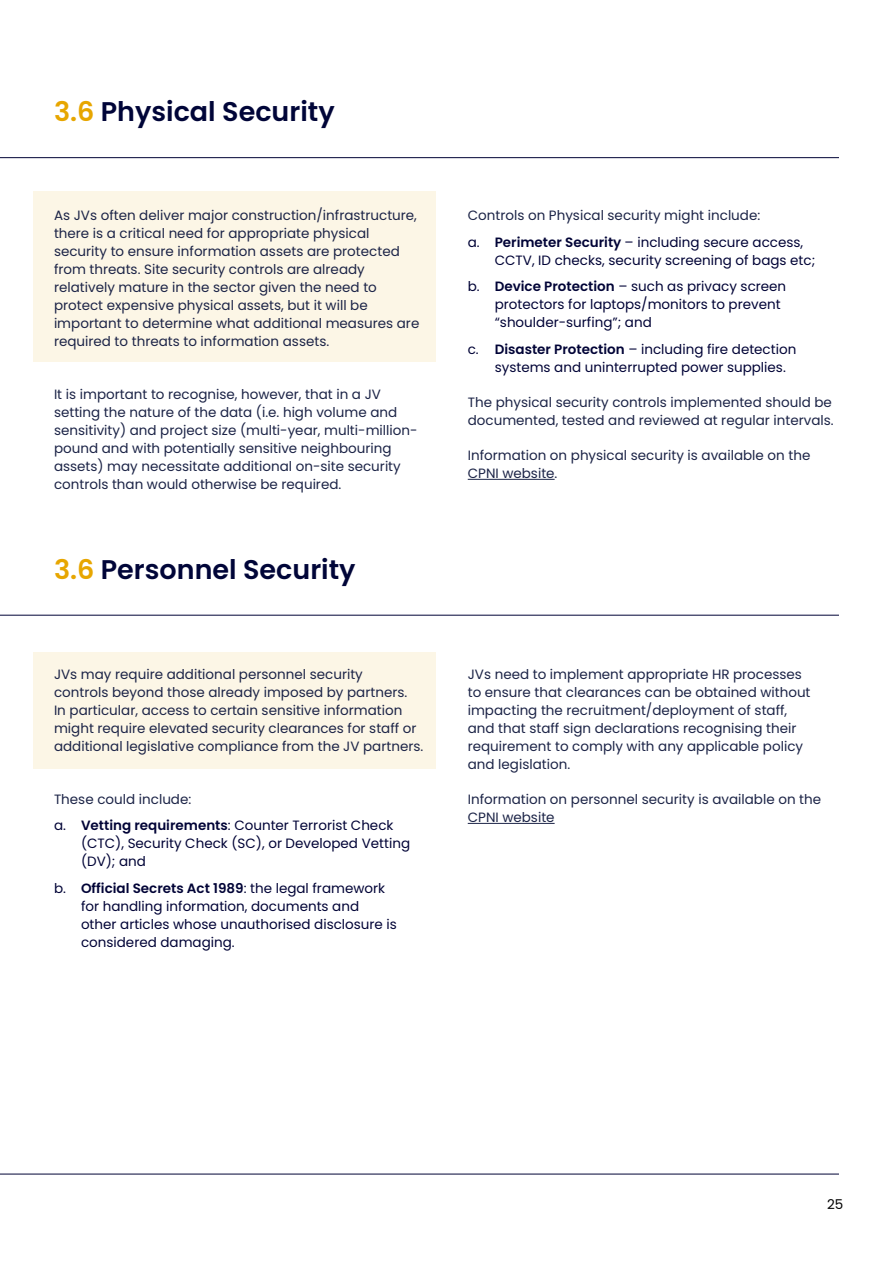
<style>
.page{position:relative;width:893px;height:1263px;background:#fff}
.page>*{position:absolute;margin:0;border:0;box-sizing:border-box;transform-origin:0 0}
.t1{font:600 27px "Poppins";color:#000538}
.t2{font:13.5px/18px "Poppins";color:#1c2447}
.t3{font:13.5px/18px "Poppins";color:#000336}
.t4{font:13.5px "Poppins";color:#000}
.s1{color:#e7a600}
.s2{color:#1c2447}
.s3{font-weight:600}
.s4{color:#000336}
.s5{font-weight:600;color:#000336}
</style>
<div class="page">
<hr style="left:0;top:157px;width:839px;height:1px;background:#000336">
<hr style="left:0;top:1174px;width:839px;height:1px;background:#000336">
<div style="left:33px;top:191px;width:403px;height:171px;background:#fcf6e6"></div>
<hr style="left:468px;top:479px;width:87px;height:1px;background:#1c2447">
<div style="left:33px;top:653px;width:403px;height:116px;background:#fcf6e6"></div>
<hr style="left:468px;top:823px;width:87px;height:1px;background:#1c2447">
<hr style="left:0;top:615px;width:839px;height:1px;background:#000336">
<h1 class="t1" style="left:54px;top:96px;width:282px"><span class="s1">3.6</span> Physical Security</h1>
<p class="t2" style="left:54px;top:207px;width:367px">As JVs often deliver major construction/infrastructure, there is a critical need for appropriate physical security to ensure information assets are protected from threats. Site security controls are already relatively mature in the sector given the need to protect expensive physical assets, but it will be important to determine what additional measures are required to threats to information assets.</p>
<p class="t2" style="left:54px;top:386px;width:365px">It is important to recognise, however, that in a JV setting the nature of the data (i.e. high volume and sensitivity) and project size (multi-year, multi-million&shy;pound and with potentially sensitive neighbouring assets) may necessitate additional on-site security controls than would otherwise be required.</p>
<h1 class="t1" style="left:54px;top:553px;width:303px"><span class="s1">3.6</span> Personnel Security</h1>
<p class="t2" style="left:54px;top:665px;width:371px">JVs may require additional personnel security<br>controls beyond those already imposed by partners.<br>In particular, access to certain sensitive information might require elevated security clearances for staff or additional legislative compliance from the JV partners.</p>
<p class="t3" style="left:54px;top:786px;width:341px;line-height:26.5px"><span class="s2">These could include:<br></span>a. <span class="s3">Vetting requirements</span>: Counter Terrorist Check</p>
<p class="t3" style="left:81px;top:834px;width:331px">(CTC), Security Check (SC), or Developed Vetting (DV); and</p>
<p class="t3" style="left:81px;top:879px;width:317px;text-indent:-27px">b. <span class="s3">Official Secrets Act 1989</span>: the legal framework for handling information, documents and other articles whose unauthorised disclosure is considered damaging.</p>
<p class="t2" style="left:468px;top:202px;width:337px;line-height:26.5px">Controls on Physical security might include:<br><span class="s4">a.</span> <span class="s5">Perimeter Security</span> <span class="s4">– including secure access,</span></p>
<p class="t3" style="left:468px;top:247px;width:349px;line-height:26.5px;text-indent:27px">CCTV, ID checks, security screening of bags etc; b. <span class="s3">Device Protection</span> – such as privacy screen</p>
<p class="t3" style="left:495px;top:296px;width:287px">protectors for laptops/monitors to prevent “shoulder-surfing”; and</p>
<p class="t3" style="left:495px;top:340px;width:303px;text-indent:-27px">c. <span class="s3">Disaster Protection</span> – including fire detection systems and uninterrupted power supplies.</p>
<p class="t2" style="left:468px;top:393px;width:367px">The physical security controls implemented should be documented, tested and reviewed at regular intervals.</p>
<p class="t2" style="left:468px;top:446px;width:344px">Information on physical security is available on the<br>CPNI website.</p>
<p class="t2" style="left:468px;top:665px;width:344px">JVs need to implement appropriate HR processes to ensure that clearances can be obtained without impacting the recruitment/deployment of staff, and that staff sign declarations recognising their requirement to comply with any applicable policy and legislation.</p>
<p class="t2" style="left:468px;top:790px;width:355px">Information on personnel security is available on the<br>CPNI website</p>
<p class="t4" style="left:827px;top:1196px;width:18px">25</p>
</div>
